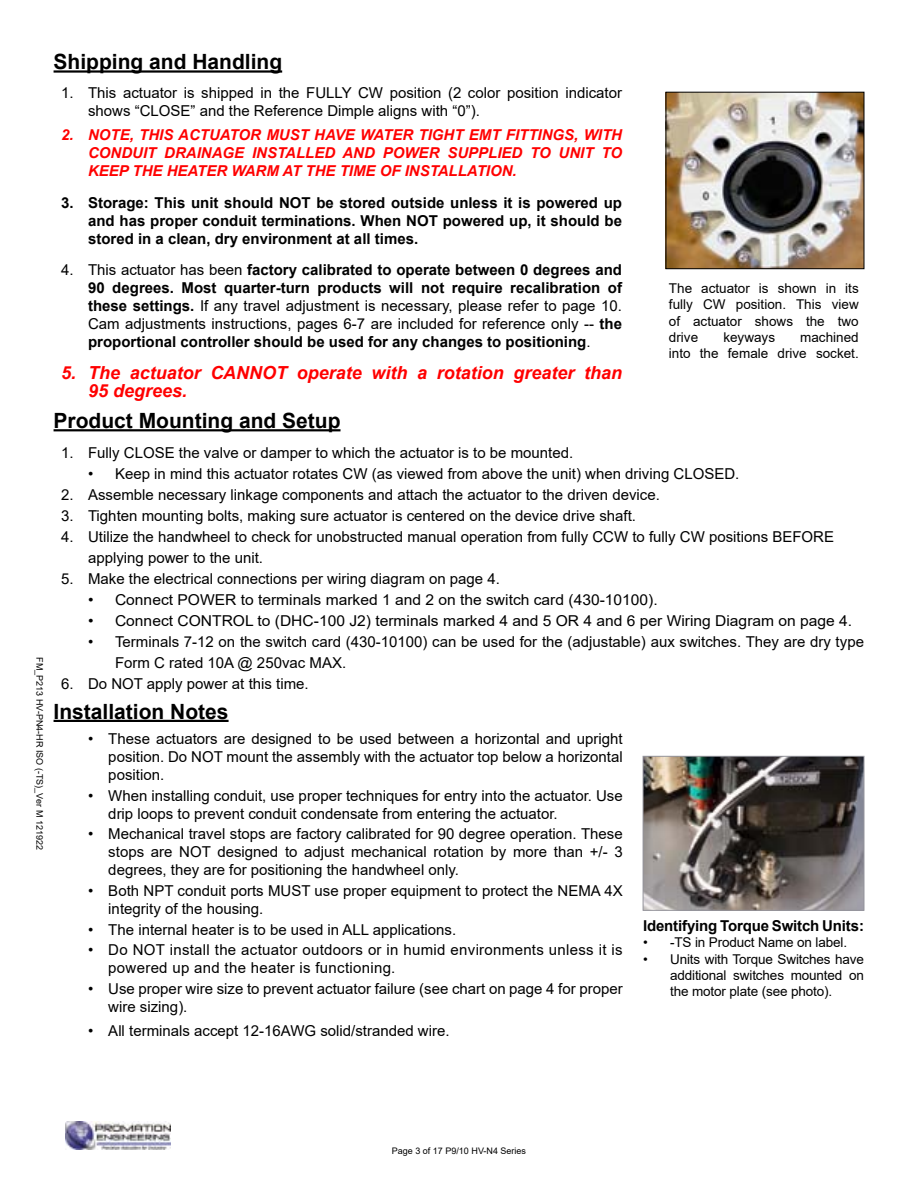
<style>
.page{position:relative;width:918px;height:1188px;background:#fff}
.page>*{position:absolute;margin:0;border:0;box-sizing:border-box;transform-origin:0 0}
.t1{font:700 21px "Arial";color:#000}
.t2{font:italic 700 18px/18px "Arial";color:#f00}
.t3{font:15px/18px "Arial";color:#000}
.t4{font:700 15px/18px "Arial";color:#000;text-align:justify}
.t5{font:italic 700 15px/18px "Arial";color:#f00;text-align:justify}
.t6{font:15px "Arial";color:#000;scale:1.04 1}
.t7{font:15px/18px "Arial";letter-spacing:.02em;color:#000}
.t8{font:13.5px/16.2px "Arial";color:#000;text-align:justify}
.t9{font:9px "Arial";color:#000}
.s1{font-weight:400}
</style>
<div class="page">
<img style="left:66px;top:1121px;width:104px;height:28px">
<img style="left:645px;top:758px;width:217px;height:151px">
<div style="left:643px;top:756px;width:221px;height:155px;border:1px solid #94949c"></div>
<img style="left:668px;top:94px;width:194px;height:173px">
<div style="left:666px;top:92px;width:198px;height:177px;border:1px solid #000"></div>
<hr style="left:54px;top:70px;width:228px;height:3px;background:#000">
<hr style="left:54px;top:429px;width:287px;height:2px;background:#000">
<hr style="left:54px;top:720px;width:175px;height:2px;background:#000">
<p class="t9" style="left:46px;top:657px;width:194px;rotate:90deg">FM_P213 HV-PN4-HR ISO (-TS)_Ver M 121922</p>
<h1 class="t1" style="left:54px;top:47px;width:230px">Shipping and Handling</h1>
<p class="t3" style="left:88px;top:83px;width:535px;text-indent:-27px">1. This actuator is shipped in the FULLY CW position (2 color position indicator shows “CLOSE” and the Reference Dimple aligns with “0”).</p>
<p class="t5" style="left:88px;top:126px;width:536px;text-indent:-27px">2. NOTE, THIS ACTUATOR MUST HAVE WATER TIGHT EMT FITTINGS, WITH CONDUIT DRAINAGE INSTALLED AND POWER SUPPLIED TO UNIT TO KEEP THE HEATER WARM AT THE TIME OF INSTALLATION.</p>
<p class="t4" style="left:88px;top:194px;width:535px;text-indent:-27px">3. Storage: This unit should NOT be stored outside unless it is powered up and has proper conduit terminations. When NOT powered up, it should be stored in a clean, dry environment at all times.</p>
<p class="t4" style="left:88px;top:261px;width:535px;text-indent:-27px"><span class="s1">4. This actuator has been</span> factory calibrated to operate between 0 degrees and 90 degrees. Most quarter-turn products will not require recalibration of these settings. <span class="s1">If any travel adjustment is necessary, please refer to page 10.<br>Cam adjustments instructions, pages 6-7 are included for reference only --</span> the proportional controller should be used for any changes to positioning<span class="s1">.</span></p>
<p class="t2" style="left:88px;top:364px;width:536px;text-indent:-27px">5. The actuator CANNOT operate with a rotation greater than<br>95 degrees.</p>
<h1 class="t1" style="left:54px;top:406px;width:289px">Product Mounting and Setup</h1>
<p class="t8" style="left:669px;top:280px;width:191px">The actuator is shown in its fully CW position. This view of actuator shows the two drive</p>
<p class="t8" style="left:669px;top:329px;width:191px;text-align:right">machined<br>into the female drive socket.</p>
<p class="t8" style="left:723px;top:329px;width:53px">keyways</p>
<p class="t3" style="left:61px;top:444px;width:514px">1. Fully CLOSE the valve or damper to which the actuator is to be mounted.</p>
<p class="t3" style="left:88px;top:465px;width:653px">• Keep in mind this actuator rotates CW (as viewed from above the unit) when driving CLOSED.</p>
<p class="t3" style="left:61px;top:486px;width:600px">2. Assemble necessary linkage components and attach the actuator to the driven device.</p>
<p class="t3" style="left:61px;top:507px;width:577px">3. Tighten mounting bolts, making sure actuator is centered on the device drive shaft.</p>
<p class="t3" style="left:88px;top:526px;width:748px;line-height:21px;text-indent:-27px">4. Utilize the handwheel to check for unobstructed manual operation from fully CCW to fully CW positions BEFORE applying power to the unit.</p>
<p class="t3" style="left:61px;top:570px;width:440px">5. Make the electrical connections per wiring diagram on page 4.</p>
<p class="t6" style="left:88px;top:590px;width:549px">• Connect POWER to terminals marked 1 and 2 on the switch card (430-10100).</p>
<p class="t6" style="left:88px;top:611px;width:736px">• Connect CONTROL to (DHC-100 J2) terminals marked 4 and 5 OR 4 and 6 per Wiring Diagram on page 4.</p>
<p class="t3" style="left:115px;top:631px;width:750px;line-height:21px;text-indent:-27px">• Terminals 7-12 on the switch card (430-10100) can be used for the (adjustable) aux switches. They are dry type<br>Form C rated 10A @ 250vac MAX.</p>
<p class="t3" style="left:61px;top:675px;width:249px">6. Do NOT apply power at this time.</p>
<h1 class="t1" style="left:54px;top:696px;width:177px">Installation Notes</h1>
<p class="t3" style="left:108px;top:730px;width:516px;text-align:justify;text-indent:-20px">• These actuators are designed to be used between a horizontal and upright position. Do NOT mount the assembly with the actuator top below a horizontal position.</p>
<p class="t3" style="left:108px;top:786px;width:516px;text-indent:-20px">• When installing conduit, use proper techniques for entry into the actuator. Use drip loops to prevent conduit condensate from entering the actuator.</p>
<p class="t3" style="left:108px;top:825px;width:516px;text-align:justify;text-indent:-20px">• Mechanical travel stops are factory calibrated for 90 degree operation. These stops are NOT designed to adjust mechanical rotation by more than +/- 3 degrees, they are for positioning the handwheel only.</p>
<p class="t3" style="left:108px;top:882px;width:516px;text-indent:-20px">• Both NPT conduit ports MUST use proper equipment to protect the NEMA 4X integrity of the housing.</p>
<p class="t3" style="left:88px;top:920px;width:370px">• The internal heater is to be used in ALL applications.</p>
<p class="t7" style="left:108px;top:941px;width:516px;text-indent:-20px">• Do NOT install the actuator outdoors or in humid environments unless it is powered up and the heater is functioning.</p>
<p class="t3" style="left:108px;top:980px;width:516px;text-indent:-20px">• Use proper wire size to prevent actuator failure (see chart on page 4 for proper wire sizing).</p>
<p class="t3" style="left:88px;top:1021px;width:363px">• All terminals accept 12-16AWG solid/stranded wire.</p>
<p class="t4" style="left:643px;top:917px;width:222px">Identifying Torque Switch Units:</p>
<p class="t8" style="left:643px;top:934px;width:206px">• -TS in Product Name on label.</p>
<p class="t8" style="left:670px;top:951px;width:195px;text-indent:-27px">• Units with Torque Switches have additional switches mounted on the motor plate (see photo).</p>
<p class="t9" style="left:392px;top:1144px;width:136px">Page 3 of 17 P9/10 HV-N4 Series</p>
</div>
